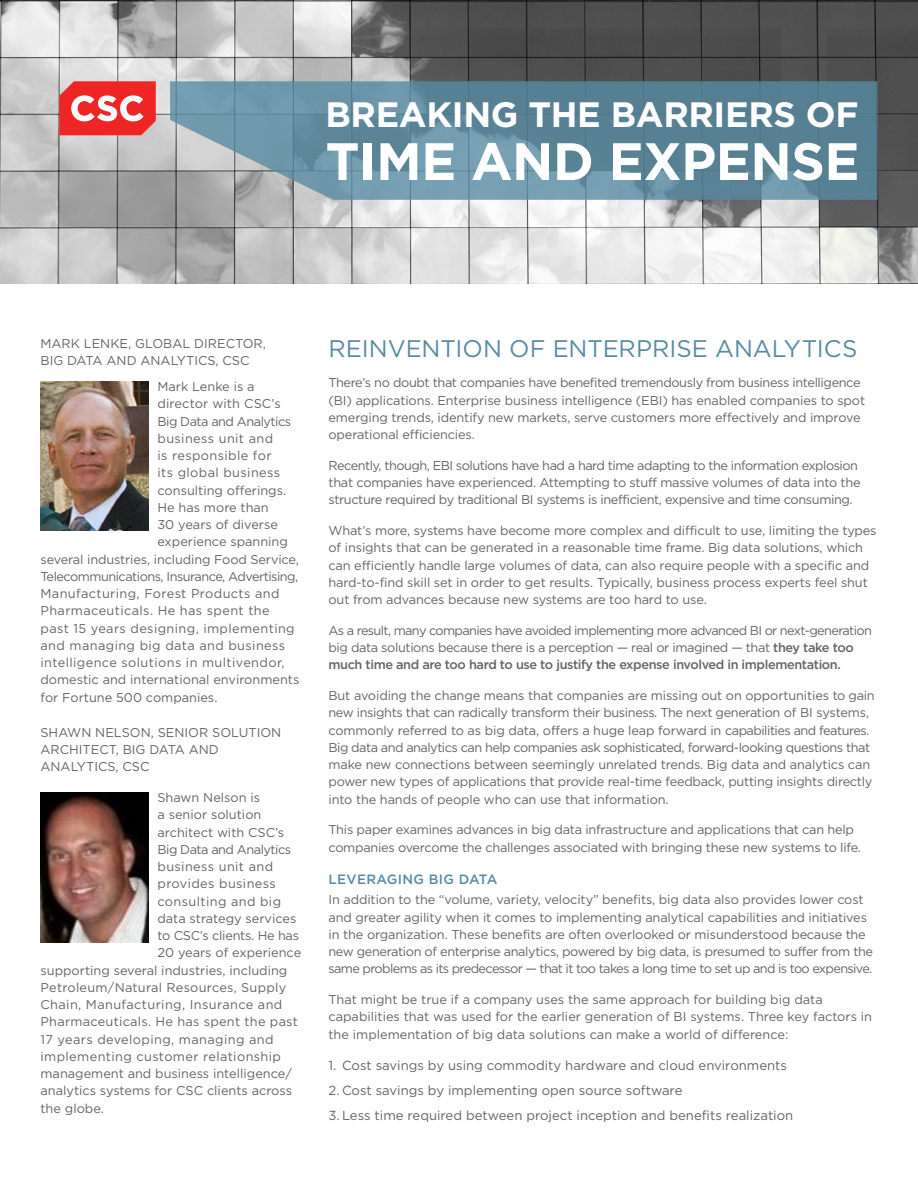
<style>
.page{position:relative;width:918px;height:1188px;background:#fff}
.page>*{position:absolute;margin:0;border:0;box-sizing:border-box;transform-origin:0 0}
.t1{font:700 52.5px "Gotham";letter-spacing:-.01em;color:#fff}
.t2{font:700 35.25px "Gotham";letter-spacing:-.01em;color:#fff}
.t3{font:24px "Gotham";letter-spacing:-.005em;color:#588ba3}
.Copy_Heading_1{font:500 13.5px "Gotham";letter-spacing:.025em;color:#588ba3}
.t4{font:13.2px "Gotham";color:#636466}
.Body_Copy{font:12.75px/17.2px "Gotham";letter-spacing:-.01em;color:#636466}
.Body_Copy-2{font:12.75px "Gotham";letter-spacing:.03em;color:#636466}
.Body_Copy-3{font:12.75px/17.2px "Gotham";letter-spacing:-.03em;color:#636466}
.Body_Copy-4{font:12.75px/17.2px "Gotham";letter-spacing:-.05em;color:#636466}
.Body_Copy-5{font:12.75px "Gotham";letter-spacing:-.04em;color:#636466}
.Body_Copy-6{font:12.75px "Gotham";letter-spacing:.02em;color:#636466}
.Body_Copy-7{font:12.75px "Gotham";letter-spacing:.01em;color:#636466}
.s1{font-weight:500}
</style>
<div class="page">
<img style="left:0;top:0;width:918px;height:284px">
<svg style="left:170px;top:81px;width:708px;height:119px;background:#688e9f"></svg>
<img style="left:40px;top:381px;width:108px;height:150px">
<img style="left:40px;top:792px;width:108px;height:150px">
<svg style="left:59px;top:81px;width:97px;height:54px;background:#ef5352"></svg>
<p class="t2" style="left:326px;top:92px;width:535px">BREAKING THE BARRIERS OF</p>
<p class="t1" style="left:326px;top:127px;width:536px">TIME AND EXPENSE</p>
<p class="Body_Copy" style="left:40px;top:334px;width:227px">MARK LENKE, GLOBAL DIRECTOR,<br>BIG DATA AND ANALYTICS, CSC</p>
<p class="Body_Copy" style="left:158px;top:378px;width:99px">Mark Lenke is a</p>
<p class="Body_Copy-7" style="left:158px;top:396px;width:125px">director with CSC’s</p>
<p class="Body_Copy-5" style="left:158px;top:413px;width:135px">Big Data and Analytics</p>
<p class="Body_Copy-2" style="left:158px;top:430px;width:117px">business unit and</p>
<p class="Body_Copy-2" style="left:158px;top:448px;width:116px">is responsible for</p>
<p class="Body_Copy-2" style="left:158px;top:465px;width:124px">its global business</p>
<p class="Body_Copy" style="left:158px;top:481px;width:130px">consulting offerings.</p>
<p class="Body_Copy" style="left:158px;top:499px;width:113px">He has more than</p>
<p class="Body_Copy" style="left:158px;top:516px;width:122px">30 years of diverse</p>
<p class="Body_Copy" style="left:158px;top:533px;width:132px">experience spanning</p>
<p class="Body_Copy" style="left:40px;top:550px;width:260px">several industries, including Food Service,</p>
<p class="Body_Copy-5" style="left:40px;top:568px;width:259px">Telecommunications, Insurance, Advertising,</p>
<p class="Body_Copy-2" style="left:40px;top:586px;width:241px">Manufacturing, Forest Products and</p>
<p class="Body_Copy-2" style="left:40px;top:603px;width:231px">Pharmaceuticals. He has spent the</p>
<p class="Body_Copy-2" style="left:40px;top:620px;width:256px">past 15 years designing, implementing</p>
<p class="Body_Copy-2" style="left:40px;top:637px;width:246px">and managing big data and business</p>
<p class="Body_Copy-2" style="left:40px;top:655px;width:246px">intelligence solutions in multivendor,</p>
<p class="Body_Copy" style="left:40px;top:671px;width:260px">domestic and international environments</p>
<p class="Body_Copy" style="left:40px;top:688px;width:178px">for Fortune 500 companies.</p>
<p class="Body_Copy" style="left:40px;top:724px;width:242px">SHAWN NELSON, SENIOR SOLUTION<br>ARCHITECT, BIG DATA AND<br>ANALYTICS, CSC</p>
<p class="Body_Copy" style="left:158px;top:789px;width:104px">Shawn Nelson is</p>
<p class="Body_Copy" style="left:158px;top:806px;width:105px">a senior solution</p>
<p class="Body_Copy" style="left:158px;top:823px;width:128px">architect with CSC’s</p>
<p class="Body_Copy-5" style="left:158px;top:841px;width:135px">Big Data and Analytics</p>
<p class="Body_Copy-2" style="left:158px;top:859px;width:117px">business unit and</p>
<p class="Body_Copy-2" style="left:158px;top:876px;width:120px">provides business</p>
<p class="Body_Copy-2" style="left:158px;top:893px;width:125px">consulting and big</p>
<p class="Body_Copy" style="left:158px;top:910px;width:140px">data strategy services</p>
<p class="Body_Copy" style="left:158px;top:927px;width:143px">to CSC’s clients. He has</p>
<p class="Body_Copy" style="left:158px;top:944px;width:145px">20 years of experience</p>
<p class="Body_Copy" style="left:40px;top:961px;width:248px">supporting several industries, including</p>
<p class="Body_Copy-6" style="left:40px;top:979px;width:247px">Petroleum/Natural Resources, Supply</p>
<p class="Body_Copy-2" style="left:40px;top:997px;width:243px">Chain, Manufacturing, Insurance and</p>
<p class="Body_Copy-6" style="left:40px;top:1014px;width:259px">Pharmaceuticals. He has spent the past</p>
<p class="Body_Copy-2" style="left:40px;top:1031px;width:235px">17 years developing, managing and</p>
<p class="Body_Copy-2" style="left:40px;top:1048px;width:242px">implementing customer relationship</p>
<p class="Body_Copy" style="left:40px;top:1065px;width:253px">management and business intelligence/</p>
<p class="Body_Copy" style="left:40px;top:1082px;width:253px">analytics systems for CSC clients across</p>
<p class="Body_Copy" style="left:40px;top:1099px;width:65px">the globe.</p>
<p class="t3" style="left:328px;top:333px;width:531px">REINVENTION OF ENTERPRISE ANALYTICS</p>
<p class="Body_Copy" style="left:328px;top:374px;width:538px">There’s no doubt that companies have benefited tremendously from business intelligence (BI) applications. Enterprise business intelligence (EBI) has enabled companies to spot emerging trends, identify new markets, serve customers more effectively and improve operational efficiencies.</p>
<p class="Body_Copy-3" style="left:328px;top:457px;width:534px">Recently, though, EBI solutions have had a hard time adapting to the information explosion that companies have experienced. Attempting to stuff massive volumes of data into the structure required by traditional BI systems is inefficient, expensive and time consuming.</p>
<p class="Body_Copy" style="left:328px;top:522px;width:550px">What’s more, systems have become more complex and difficult to use, limiting the types of insights that can be generated in a reasonable time frame. Big data solutions, which can efficiently handle large volumes of data, can also require people with a specific and hard-to-find skill set in order to get results. Typically, business process experts feel shut out from advances because new systems are too hard to use.</p>
<p class="Body_Copy-4" style="left:328px;top:622px;width:545px">As a result, many companies have avoided implementing more advanced BI or next-generation big data solutions because there is a perception — real or imagined — that <span class="s1">they take too much time and are too hard to use to justify the expense involved in implementation.</span></p>
<p class="Body_Copy" style="left:328px;top:687px;width:548px">But avoiding the change means that companies are missing out on opportunities to gain new insights that can radically transform their business. The next generation of BI systems, commonly referred to as big data, offers a huge leap forward in capabilities and features.<br>Big data and analytics can help companies ask sophisticated, forward-looking questions that make new connections between seemingly unrelated trends. Big data and analytics can power new types of applications that provide real-time feedback, putting insights directly into the hands of people who can use that information.</p>
<p class="Body_Copy" style="left:328px;top:821px;width:534px">This paper examines advances in big data infrastructure and applications that can help companies overcome the challenges associated with bringing these new systems to life.</p>
<p class="Copy_Heading_1" style="left:328px;top:871px;width:170px">LEVERAGING BIG DATA</p>
<p class="Body_Copy" style="left:328px;top:891px;width:546px">In addition to the “volume, variety, velocity” benefits, big data also provides lower cost and greater agility when it comes to implementing analytical capabilities and initiatives in the organization. These benefits are often overlooked or misunderstood because the new generation of enterprise analytics, powered by big data, is presumed to suffer from the same problems as its predecessor — that it too takes a long time to set up and is too expensive.</p>
<p class="Body_Copy" style="left:328px;top:991px;width:545px">That might be true if a company uses the same approach for building big data capabilities that was used for the earlier generation of BI systems. Three key factors in the implementation of big data solutions can make a world of difference:</p>
<p class="t4" style="left:328px;top:1057px;width:460px">1. Cost savings by using commodity hardware and cloud environments</p>
<p class="t4" style="left:328px;top:1082px;width:355px">2. Cost savings by implementing open source software</p>
<p class="t4" style="left:328px;top:1106px;width:466px">3. Less time required between project inception and benefits realization</p>
</div>
